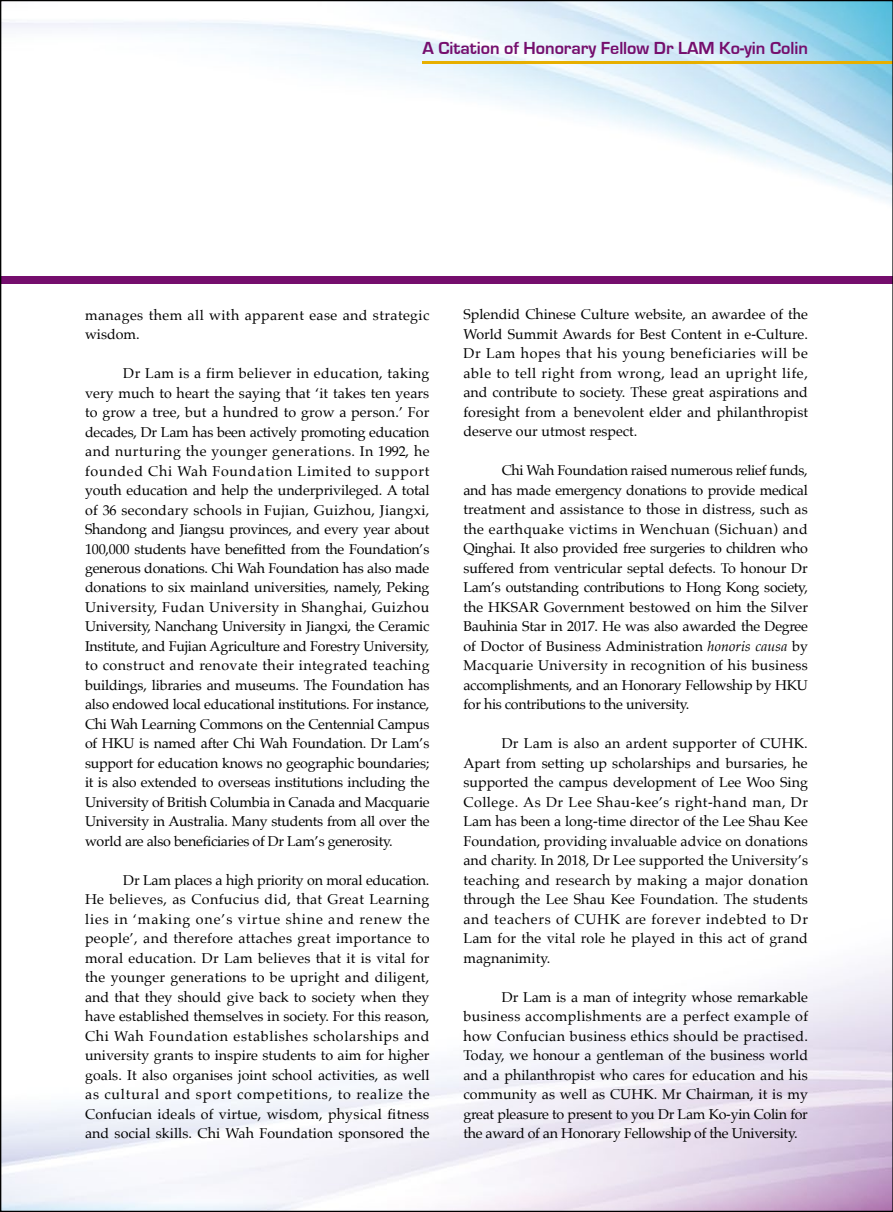
<style>
.page{position:relative;width:893px;height:1212px;background:#fff}
.page>*{position:absolute;margin:0;border:0;box-sizing:border-box;transform-origin:0 0}
.t1{font:700 18px "Eurostile";color:#750e6d}
.t2{font:14.25px/19.5px "Palatino";color:#000;text-align:justify}
.t3{font:14.25px/19.5px "Palatino";letter-spacing:.03em;color:#000}
.s1{font-style:italic}
</style>
<div class="page">
<img style="left:2px;top:2px;width:889px;height:282px">
<hr style="left:422px;top:61px;width:471px;height:3px;background:#e7af00">
<div style="left:0;top:276px;width:893px;height:7px;background:#750e6d"></div>
<p class="t1" style="left:422px;top:38px;width:387px">A Citation of Honorary Fellow Dr LAM Ko-yin Colin</p>
<p class="t3" style="left:85px;top:305px;width:346px">manages them all with apparent ease and strategic wisdom.</p>
<p class="t2" style="left:85px;top:363px;width:346px;text-indent:38px">Dr Lam is a firm believer in education, taking very much to heart the saying that ‘it takes ten years to grow a tree, but a hundred to grow a person.’ For decades, Dr Lam has been actively promoting education and nurturing the younger generations. In 1992, he founded Chi Wah Foundation Limited to support youth education and help the underprivileged. A total of 36 secondary schools in Fujian, Guizhou, Jiangxi, Shandong and Jiangsu provinces, and every year about 100,000 students have benefitted from the Foundation’s generous donations. Chi Wah Foundation has also made donations to six mainland universities, namely, Peking University, Fudan University in Shanghai, Guizhou University, Nanchang University in Jiangxi, the Ceramic Institute, and Fujian Agriculture and Forestry University, to construct and renovate their integrated teaching buildings, libraries and museums. The Foundation has also endowed local educational institutions. For instance, Chi Wah Learning Commons on the Centennial Campus of HKU is named after Chi Wah Foundation. Dr Lam’s support for education knows no geographic boundaries; it is also extended to overseas institutions including the University of British Columbia in Canada and Macquarie University in Australia. Many students from all over the world are also beneficiaries of Dr Lam’s generosity.</p>
<p class="t2" style="left:85px;top:870px;width:346px;text-indent:38px">Dr Lam places a high priority on moral education.<br>He believes, as Confucius did, that Great Learning lies in ‘making one’s virtue shine and renew the people’, and therefore attaches great importance to moral education. Dr Lam believes that it is vital for the younger generations to be upright and diligent, and that they should give back to society when they have established themselves in society. For this reason, Chi Wah Foundation establishes scholarships and university grants to inspire students to aim for higher goals. It also organises joint school activities, as well as cultural and sport competitions, to realize the Confucian ideals of virtue, wisdom, physical fitness and social skills. Chi Wah Foundation sponsored the</p>
<p class="t2" style="left:463px;top:305px;width:346px">Splendid Chinese Culture website, an awardee of the World Summit Awards for Best Content in e-Culture.<br>Dr Lam hopes that his young beneficiaries will be able to tell right from wrong, lead an upright life, and contribute to society. These great aspirations and foresight from a benevolent elder and philanthropist deserve our utmost respect.</p>
<p class="t2" style="left:463px;top:461px;width:346px;text-indent:38px">Chi Wah Foundation raised numerous relief funds, and has made emergency donations to provide medical treatment and assistance to those in distress, such as the earthquake victims in Wenchuan (Sichuan) and Qinghai. It also provided free surgeries to children who suffered from ventricular septal defects. To honour Dr Lam’s outstanding contributions to Hong Kong society, the HKSAR Government bestowed on him the Silver Bauhinia Star in 2017. He was also awarded the Degree of Doctor of Business Administration <span class="s1">honoris causa</span> by Macquarie University in recognition of his business accomplishments, and an Honorary Fellowship by HKU for his contributions to the university.</p>
<p class="t2" style="left:463px;top:733px;width:346px;text-indent:38px">Dr Lam is also an ardent supporter of CUHK.<br>Apart from setting up scholarships and bursaries, he supported the campus development of Lee Woo Sing College. As Dr Lee Shau-kee’s right-hand man, Dr Lam has been a long-time director of the Lee Shau Kee Foundation, providing invaluable advice on donations and charity. In 2018, Dr Lee supported the University’s teaching and research by making a major donation through the Lee Shau Kee Foundation. The students and teachers of CUHK are forever indebted to Dr Lam for the vital role he played in this act of grand magnanimity.</p>
<p class="t2" style="left:463px;top:987px;width:346px;text-indent:38px">Dr Lam is a man of integrity whose remarkable business accomplishments are a perfect example of how Confucian business ethics should be practised.<br>Today, we honour a gentleman of the business world and a philanthropist who cares for education and his community as well as CUHK. Mr Chairman, it is my great pleasure to present to you Dr Lam Ko-yin Colin for the award of an Honorary Fellowship of the University.</p>
</div>
